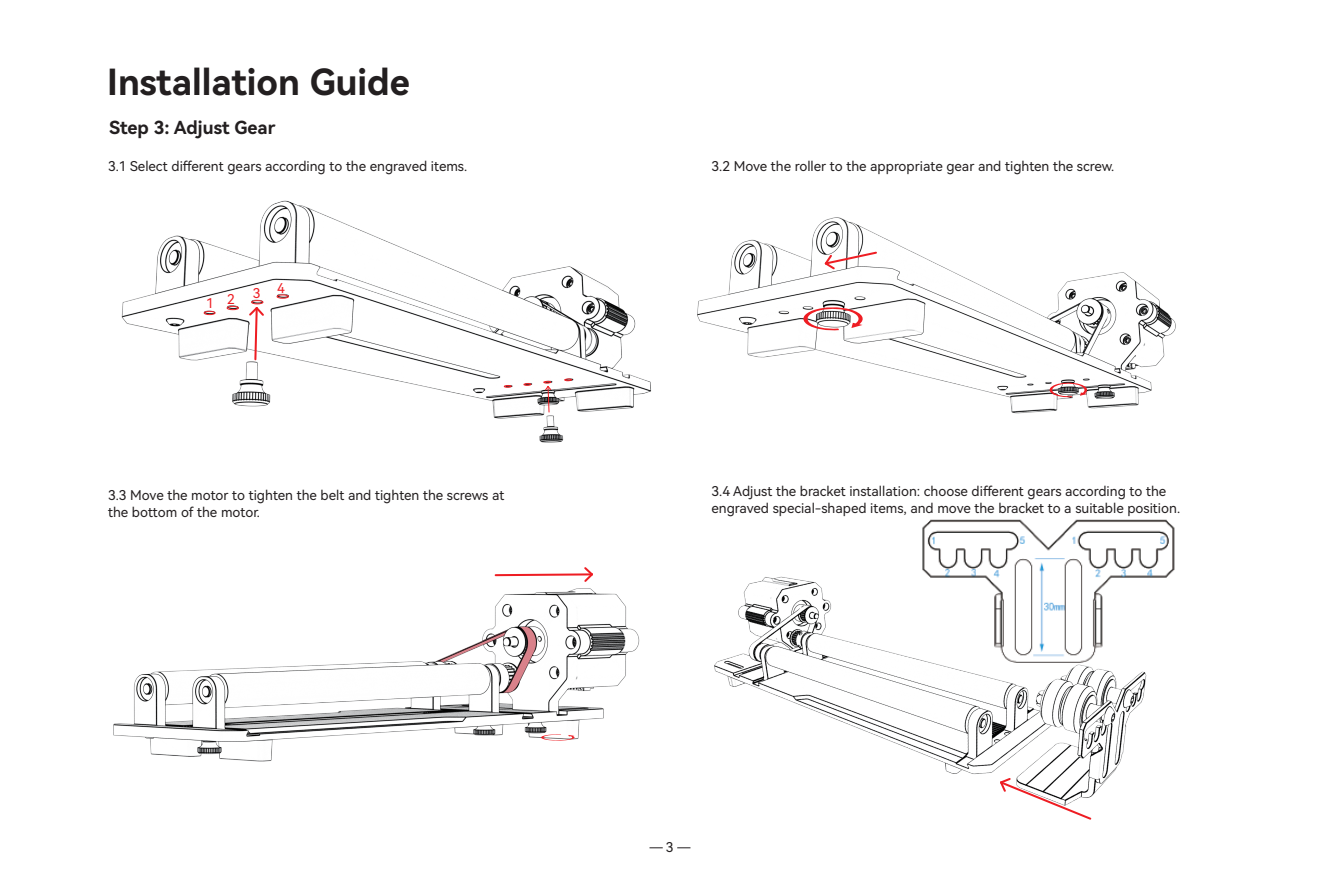
<style>
.page{position:relative;width:1340px;height:893px;background:#fff}
.page>*{position:absolute;margin:0;border:0;box-sizing:border-box;transform-origin:0 0}
.t1{font:36px "Harmony OS Sans SC Bold";color:#231f20}
.t2{font:18px "Harmony OS Sans SC Bold";color:#231f20}
.t3{font:13.5px/16.2px "Harmony OS Sans SC";color:#231f20}
.t4{font:13.5px "Harmony OS Sans SC";color:#ee1d23}
</style>
<div class="page">
<svg style="left:649px;top:847px;width:13px;height:1px"></svg>
<svg style="left:677px;top:847px;width:13px;height:1px"></svg>
<img style="left:922px;top:519px;width:253px;height:57px">
<img style="left:113px;top:588px;width:527px;height:174px">
<img style="left:697px;top:217px;width:479px;height:197px">
<svg style="left:823px;top:250px;width:55px;height:21px"></svg>
<svg style="left:494px;top:567px;width:99px;height:15px"></svg>
<svg style="left:1069px;top:811px;width:23px;height:9px"></svg>
<img style="left:121px;top:200px;width:530px;height:243px">
<svg style="left:247px;top:305px;width:19px;height:56px"></svg>
<svg style="left:277px;top:295px;width:12px;height:3px"></svg>
<svg style="left:564px;top:378px;width:8px;height:3px"></svg>
<svg style="left:543px;top:381px;width:9px;height:32px"></svg>
<svg style="left:523px;top:383px;width:8px;height:3px"></svg>
<svg style="left:504px;top:385px;width:8px;height:3px"></svg>
<div style="left:251px;top:300px;width:12px;height:4px;border:1px solid #ee1d23;border-radius:50%"></div>
<div style="left:227px;top:306px;width:12px;height:4px;border:1px solid #ee1d23;border-radius:50%"></div>
<div style="left:204px;top:311px;width:11px;height:4px;border:1px solid #ee1d23;border-radius:50%"></div>
<svg style="left:800px;top:306px;width:66px;height:25px"></svg>
<svg style="left:1047px;top:382px;width:42px;height:16px"></svg>
<svg style="left:539px;top:734px;width:37px;height:7px"></svg>
<img style="left:714px;top:568px;width:454px;height:243px">
<h1 class="t1" style="left:107px;top:57px;width:304px">Installation Guide</h1>
<h2 class="t2" style="left:109px;top:115px;width:167px">Step 3: Adjust Gear</h2>
<p class="t3" style="left:108px;top:158px;width:361px">3.1 Select different gears according to the engraved items.</p>
<p class="t4" style="left:206px;top:294px;width:9px">1</p>
<p class="t4" style="left:227px;top:290px;width:9px">2</p>
<p class="t4" style="left:253px;top:284px;width:9px">3</p>
<p class="t4" style="left:277px;top:278px;width:9px">4</p>
<p class="t3" style="left:711px;top:158px;width:404px">3.2 Move the roller to the appropriate gear and tighten the screw.</p>
<p class="t3" style="left:108px;top:487px;width:398px">3.3 Move the motor to tighten the belt and tighten the screws at the bottom of the motor.</p>
<p class="t3" style="left:711px;top:483px;width:470px">3.4 Adjust the bracket installation: choose different gears according to the engraved special-shaped items, and move the bracket to a suitable position.</p>
<p class="t3" style="left:666px;top:838px;width:9px">3</p>
</div>
